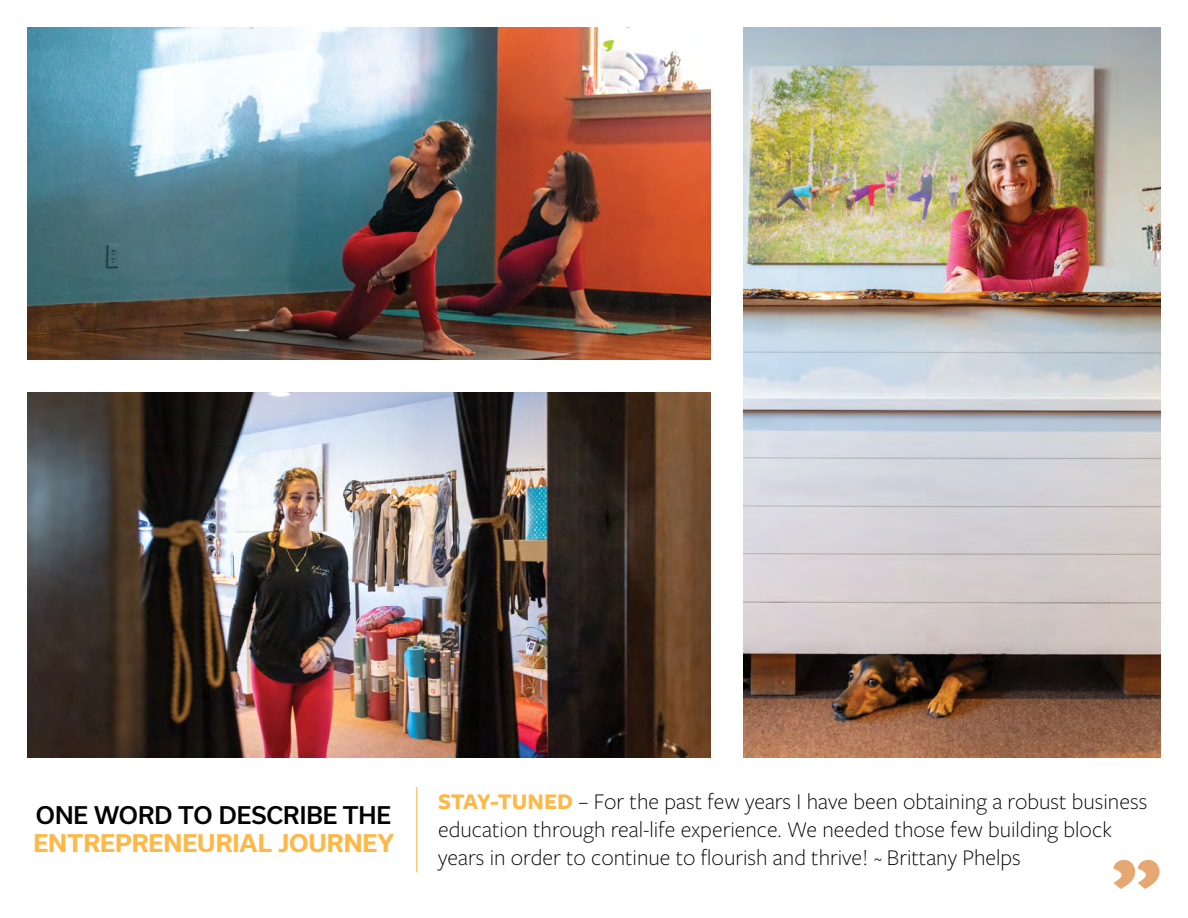
<style>
.page{position:relative;width:1188px;height:918px;background:#fff}
.page>*{position:absolute;margin:0;border:0;box-sizing:border-box;transform-origin:0 0}
.t1{font:900 82.2px "Freight Sans Pro";color:#d97d2d}
.t2{font:300 23.25px/27.9px "Freight Sans Pro";color:#000}
.t3{font:700 23.25px "Usual";color:#fdb848}
.t4{font:500 23.25px "Usual";color:#000}
.s1{font-weight:700;color:#fdb848}
</style>
<div class="page">
<img style="left:743px;top:28px;width:418px;height:729px">
<img style="left:28px;top:27px;width:683px;height:332px">
<img style="left:27px;top:392px;width:684px;height:366px">
<hr style="left:416px;top:787px;width:1px;height:85px;background:#fdb848">
<p class="t4" style="left:36px;top:802px;width:357px">ONE WORD TO DESCRIBE THE</p>
<p class="t3" style="left:33px;top:830px;width:362px">ENTREPRENEURIAL JOURNEY</p>
<p class="t2" style="left:438px;top:787px;width:711px"><span class="s1">STAY-TUNED</span> – For the past few years I have been obtaining a robust business education through real-life experience. We needed those few building block years in order to continue to flourish and thrive! ~ Brittany Phelps</p>
<h1 class="t1" style="left:1161px;top:920px;width:50px;rotate:-180deg">“</h1>
</div>
